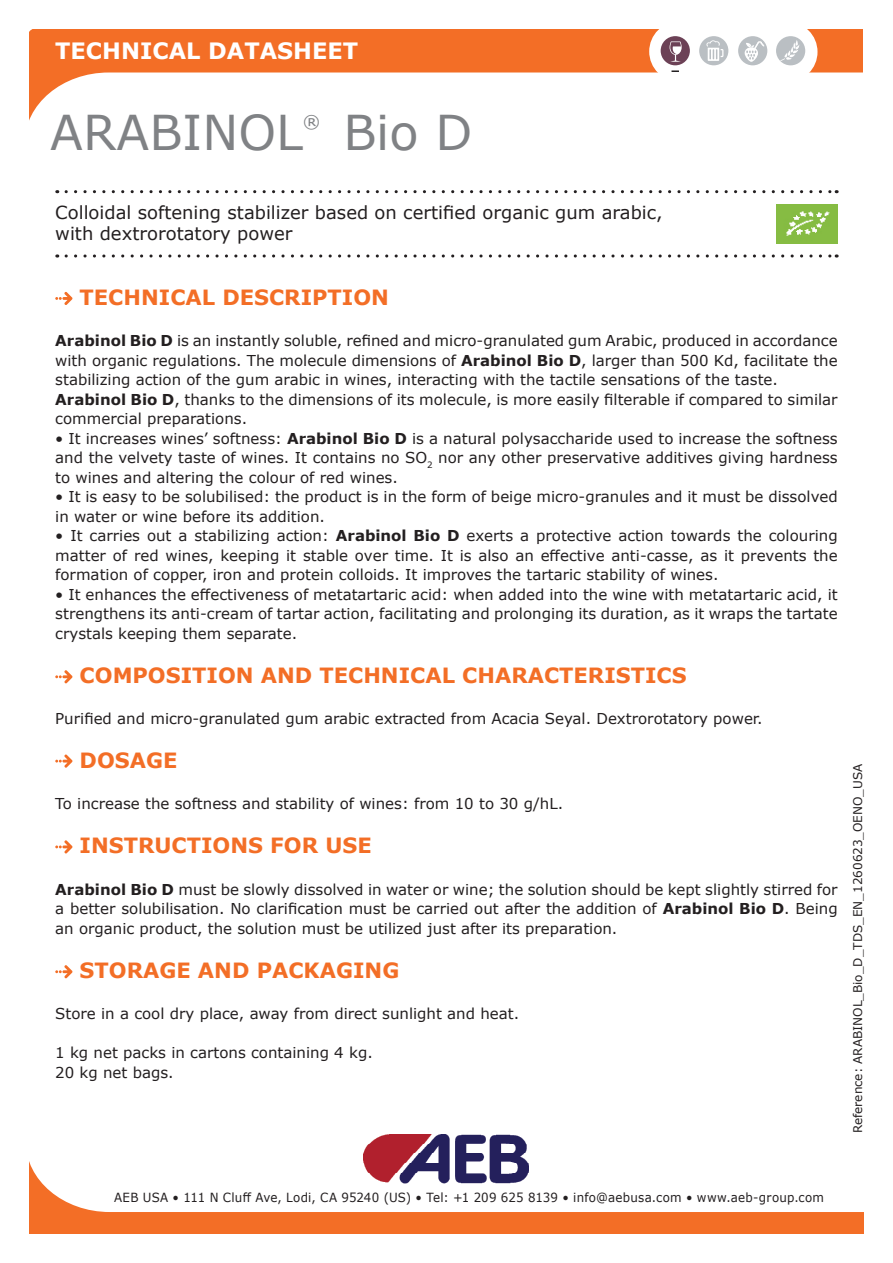
<style>
.page{position:relative;width:893px;height:1263px;background:#fff}
.page>*{position:absolute;margin:0;border:0;box-sizing:border-box;transform-origin:0 0}
.t1{font:48px "Verdana";color:#808285}
.t2{font:700 22.5px "Verdana";color:#fff}
.t3{font:700 21px "Verdana";color:#f36e26}
.t4{font:18px/21.6px "Verdana";color:#231f20}
.t5{font:17.55px "Verdana";color:#808285}
.t6{font:15px/19.5px "Verdana";color:#231f20;text-align:justify}
.t7{font:12.6px "Verdana";letter-spacing:.02em;color:#231f20;scale:.94 1}
.t8{font:12px "Verdana";color:#231f20}
.s1{font-weight:700}
</style>
<div class="page">
<svg style="left:30px;top:1161px;width:834px;height:72px"></svg>
<svg style="left:66px;top:190px;width:771px;height:3px"></svg>
<svg style="left:66px;top:254px;width:771px;height:4px"></svg>
<svg style="left:29px;top:30px;width:834px;height:91px"></svg>
<svg style="left:649px;top:21px;width:167px;height:61px"></svg>
<div style="left:650px;top:22px;width:167px;height:60px;background:#fff;border-radius:30px"></div>
<svg style="left:671px;top:70px;width:8px;height:2px"></svg>
<div style="left:776px;top:36px;width:29px;height:29px;background:#babfc3;border-radius:50%"></div>
<svg style="left:780px;top:40px;width:20px;height:21px"></svg>
<div style="left:738px;top:36px;width:29px;height:29px;background:#babfc3;border-radius:50%"></div>
<div style="left:661px;top:36px;width:29px;height:29px;background:#6c4156;border-radius:50%"></div>
<div style="left:699px;top:36px;width:29px;height:29px;background:#babfc3;border-radius:50%"></div>
<svg style="left:706px;top:40px;width:17px;height:21px"></svg>
<svg style="left:670px;top:41px;width:12px;height:21px"></svg>
<svg style="left:745px;top:41px;width:20px;height:21px"></svg>
<img style="left:364px;top:1134px;width:164px;height:49px">
<svg style="left:55px;top:292px;width:17px;height:13px"></svg>
<svg style="left:55px;top:670px;width:17px;height:13px"></svg>
<svg style="left:55px;top:754px;width:17px;height:14px"></svg>
<svg style="left:55px;top:840px;width:17px;height:13px"></svg>
<svg style="left:55px;top:965px;width:17px;height:13px"></svg>
<img style="left:777px;top:204px;width:60px;height:40px">
<h2 class="t2" style="left:55px;top:35px;width:304px">TECHNICAL DATASHEET</h2>
<h1 class="t1" style="left:50px;top:100px;width:254px">ARABINOL</h1>
<p class="t5" style="left:303px;top:110px;width:19px">®</p>
<h1 class="t1" style="left:343px;top:100px;width:131px">Bio D</h1>
<p class="t4" style="left:55px;top:201px;width:609px">Colloidal softening stabilizer based on certified organic gum arabic, with dextrorotatory power</p>
<h3 class="t3" style="left:80px;top:282px;width:311px">TECHNICAL DESCRIPTION</h3>
<p class="t6" style="left:55px;top:331px;width:784px;text-align:left"><span class="s1">Arabinol Bio D</span> is an instantly soluble, refined and micro-granulated gum Arabic, produced in accordance with organic regulations. The molecule dimensions of <span class="s1">Arabinol Bio D</span>, larger than 500 Kd, facilitate the stabilizing action of the gum arabic in wines, interacting with the tactile sensations of the taste.<br><span class="s1">Arabinol Bio D</span>, thanks to the dimensions of its molecule, is more easily filterable if compared to similar commercial preparations.</p>
<p class="t6" style="left:55px;top:428px;width:784px">• It increases wines’ softness: <span class="s1">Arabinol Bio D</span> is a natural polysaccharide used to increase the softness and the velvety taste of wines. It contains no SO<sub>2</sub> nor any other preservative additives giving hardness to wines and altering the colour of red wines.</p>
<p class="t6" style="left:55px;top:487px;width:784px">• It is easy to be solubilised: the product is in the form of beige micro-granules and it must be dissolved in water or wine before its addition.</p>
<p class="t6" style="left:55px;top:526px;width:784px">• It carries out a stabilizing action: <span class="s1">Arabinol Bio D</span> exerts a protective action towards the colouring matter of red wines, keeping it stable over time. It is also an effective anti-casse, as it prevents the formation of copper, iron and protein colloids. It improves the tartaric stability of wines.</p>
<p class="t6" style="left:55px;top:584px;width:784px">• It enhances the effectiveness of metatartaric acid: when added into the wine with metatartaric acid, it strengthens its anti-cream of tartar action, facilitating and prolonging its duration, as it wraps the tartate crystals keeping them separate.</p>
<h3 class="t3" style="left:80px;top:661px;width:608px">COMPOSITION AND TECHNICAL CHARACTERISTICS</h3>
<p class="t6" style="left:55px;top:709px;width:709px">Purified and micro-granulated gum arabic extracted from Acacia Seyal. Dextrorotatory power.</p>
<h3 class="t3" style="left:80px;top:745px;width:99px">DOSAGE</h3>
<p class="t6" style="left:55px;top:793px;width:509px">To increase the softness and stability of wines: from 10 to 30 g/hL.</p>
<h3 class="t3" style="left:80px;top:831px;width:294px">INSTRUCTIONS FOR USE</h3>
<p class="t6" style="left:55px;top:879px;width:784px"><span class="s1">Arabinol Bio D</span> must be slowly dissolved in water or wine; the solution should be kept slightly stirred for a better solubilisation. No clarification must be carried out after the addition of <span class="s1">Arabinol Bio D</span>. Being an organic product, the solution must be utilized just after its preparation.</p>
<h3 class="t3" style="left:80px;top:956px;width:321px">STORAGE AND PACKAGING</h3>
<p class="t6" style="left:55px;top:1004px;width:465px">Store in a cool dry place, away from direct sunlight and heat.</p>
<p class="t6" style="left:55px;top:1043px;width:319px">1 kg net packs in cartons containing 4 kg.<br>20 kg net bags.</p>
<p class="t8" style="left:850px;top:1133px;width:371px;rotate:-90deg">Reference: ARABINOL_Bio_D_TDS_EN_1260623_OENO_USA</p>
<p class="t7" style="left:114px;top:1189px;width:757px">AEB USA • 111 N Cluff Ave, Lodi, CA 95240 (US) • Tel: +1 209 625 8139 • info@aebusa.com • www.aeb-group.com</p>
</div>
